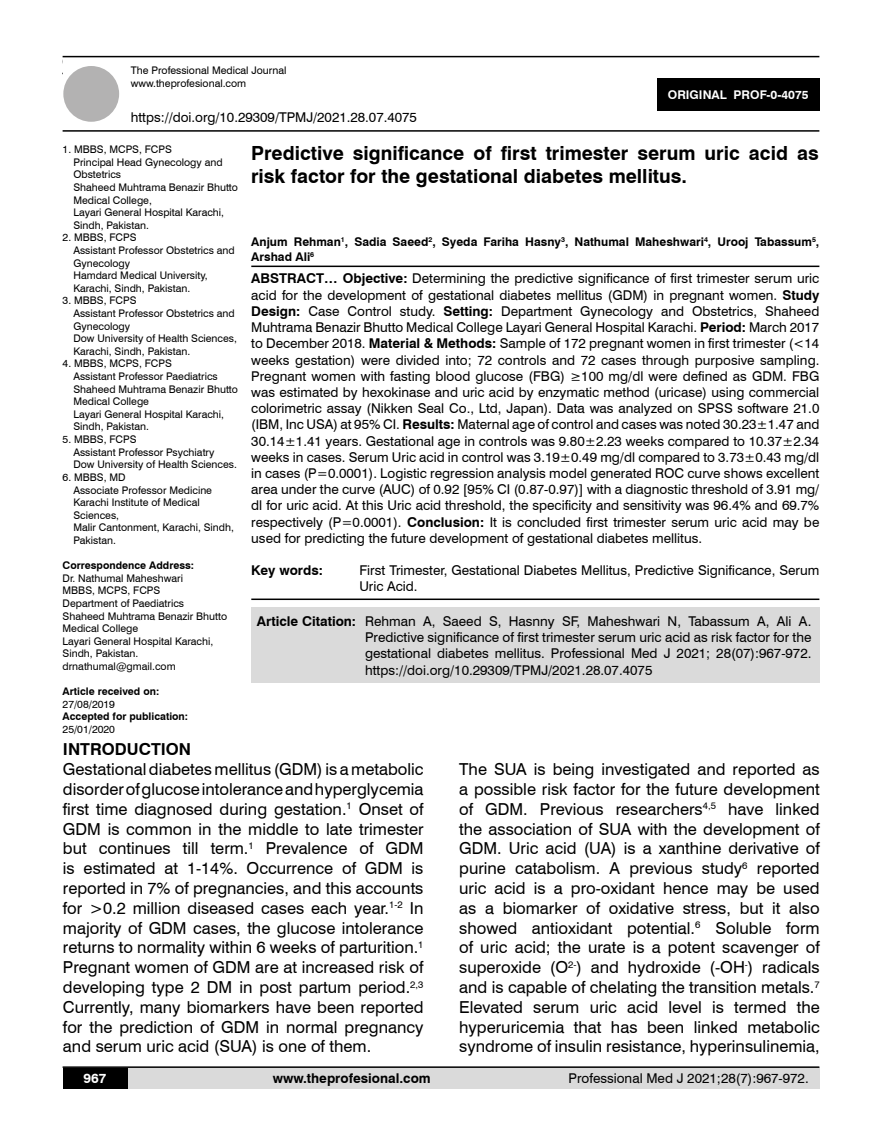
<style>
.page{position:relative;width:882px;height:1145px;background:#fff}
.page>*{position:absolute;margin:0;border:0;box-sizing:border-box;transform-origin:0 0}
.t1{font:700 19.5px/23.4px "Swiss 721 BT";color:#000}
.t2{font:16.5px/19.8px "Swiss 721 BT";color:#000;text-align:justify}
.t3{font:700 16.5px "Swiss 721 BT";color:#000}
.t4{font:13.5px/16.2px "Swiss 721 BT";color:#000;text-align:justify}
.t5{font:700 13.5px "Swiss 721 BT";color:#000}
.t6{font:700 13.5px "Swiss 721 BT";color:#fff}
.t7{font:700 12px/14.4px "Swiss 721 BT";color:#000}
.t8{font:700 12px "Swiss 721 BT";color:#fff}
.t9{font:10.5px/12.6px "Swiss 721 BT";color:#000}
.t10{font:700 10.5px "Swiss 721 BT";color:#000}
.s1{font-weight:700}
</style>
<div class="page">
<div style="left:63px;top:1067px;width:756px;height:21px;background:#dadada"></div>
<hr style="left:63px;top:1066px;width:756px;height:2px;background:#000">
<div style="left:63px;top:1068px;width:64px;height:20px;background:#000"></div>
<hr style="left:62px;top:73px;width:756px;height:1px;background:#000">
<div style="left:63px;top:56px;width:756px;height:75px;background:#fff"></div>
<hr style="left:63px;top:56px;width:756px;height:1px;background:#000">
<hr style="left:63px;top:130px;width:756px;height:2px;background:#000">
<div style="left:63px;top:66px;width:56px;height:56px;background:#b3b2b2;border-radius:50%"></div>
<div style="left:657px;top:78px;width:162px;height:33px;background:#000"></div>
<hr style="left:251px;top:265px;width:568px;height:2px;background:#000">
<hr style="left:251px;top:598px;width:568px;height:2px;background:#000">
<div style="left:251px;top:607px;width:568px;height:75px;background:#dadada"></div>
<p class="t9" style="left:131px;top:64px;width:157px">The Professional Medical Journal www.theprofesional.com</p>
<p class="t4" style="left:131px;top:108px;width:287px">https://doi.org/10.29309/TPMJ/2021.28.07.4075</p>
<p class="t8" style="left:667px;top:87px;width:142px">ORIGINAL PROF-0-4075</p>
<p class="t9" style="left:73px;top:143px;width:166px;text-indent:-11px">1. MBBS, MCPS, FCPS<br>Principal Head Gynecology and<br>Obstetrics<br>Shaheed Muhtrama Benazir Bhutto<br>Medical College,<br>Layari General Hospital Karachi,<br>Sindh, Pakistan.</p>
<p class="t9" style="left:73px;top:231px;width:163px;text-indent:-11px">2. MBBS, FCPS<br>Assistant Professor Obstetrics and<br>Gynecology<br>Hamdard Medical University,<br>Karachi, Sindh, Pakistan.</p>
<p class="t9" style="left:73px;top:294px;width:165px;text-indent:-11px">3. MBBS, FCPS<br>Assistant Professor Obstetrics and<br>Gynecology<br>Dow University of Health Sciences,<br>Karachi, Sindh, Pakistan.</p>
<p class="t9" style="left:73px;top:357px;width:166px;text-indent:-11px">4. MBBS, MCPS, FCPS<br>Assistant Professor Paediatrics<br>Shaheed Muhtrama Benazir Bhutto<br>Medical College<br>Layari General Hospital Karachi,<br>Sindh, Pakistan.</p>
<p class="t9" style="left:73px;top:432px;width:165px;text-indent:-11px">5. MBBS, FCPS<br>Assistant Professor Psychiatry<br>Dow University of Health Sciences.</p>
<p class="t9" style="left:73px;top:470px;width:162px;text-indent:-11px">6. MBBS, MD<br>Associate Professor Medicine<br>Karachi Institute of Medical<br>Sciences,<br>Malir Cantonment, Karachi, Sindh,<br>Pakistan.</p>
<p class="t10" style="left:63px;top:558px;width:133px">Correspondence Address:</p>
<p class="t9" style="left:63px;top:571px;width:166px">Dr. Nathumal Maheshwari<br>MBBS, MCPS, FCPS<br>Department of Paediatrics<br>Shaheed Muhtrama Benazir Bhutto<br>Medical College<br>Layari General Hospital Karachi,<br>Sindh, Pakistan. drnathumal@gmail.com</p>
<p class="t10" style="left:63px;top:684px;width:98px">Article received on:</p>
<p class="t9" style="left:63px;top:697px;width:54px">27/08/2019</p>
<p class="t10" style="left:63px;top:709px;width:127px">Accepted for publication:</p>
<p class="t9" style="left:63px;top:722px;width:54px">25/01/2020</p>
<h1 class="t1" style="left:251px;top:141px;width:569px">Predictive significance of first trimester serum uric acid as risk factor for the gestational diabetes mellitus.</h1>
<p class="t7" style="left:251px;top:234px;width:569px">Anjum Rehman<sup>1</sup>, Sadia Saeed<sup>2</sup>, Syeda Fariha Hasny<sup>3</sup>, Nathumal Maheshwari<sup>4</sup>, Urooj Tabassum<sup>5</sup>,<br>Arshad Ali<sup>6</sup></p>
<p class="t4" style="left:251px;top:270px;width:569px"><span class="s1">ABSTRACT… Objective:</span> Determining the predictive significance of first trimester serum uric acid for the development of gestational diabetes mellitus (GDM) in pregnant women. <span class="s1">Study Design:</span> Case Control study. <span class="s1">Setting:</span> Department Gynecology and Obstetrics, Shaheed Muhtrama Benazir Bhutto Medical College Layari General Hospital Karachi. <span class="s1">Period:</span> March 2017 to December 2018. <span class="s1">Material &amp; Methods:</span> Sample of 172 pregnant women in first trimester (&lt;14 weeks gestation) were divided into; 72 controls and 72 cases through purposive sampling.<br>Pregnant women with fasting blood glucose (FBG) ≥100 mg/dl were defined as GDM. FBG was estimated by hexokinase and uric acid by enzymatic method (uricase) using commercial colorimetric assay (Nikken Seal Co., Ltd, Japan). Data was analyzed on SPSS software 21.0 (IBM, Inc USA) at 95% CI. <span class="s1">Results:</span> Maternal age of control and cases was noted 30.23±1.47 and 30.14±1.41 years. Gestational age in controls was 9.80±2.23 weeks compared to 10.37±2.34 weeks in cases. Serum Uric acid in control was 3.19±0.49 mg/dl compared to 3.73±0.43 mg/dl in cases (P=0.0001). Logistic regression analysis model generated ROC curve shows excellent area under the curve (AUC) of 0.92 [95% CI (0.87-0.97)] with a diagnostic threshold of 3.91 mg/ dl for uric acid. At this Uric acid threshold, the specificity and sensitivity was 96.4% and 69.7% respectively (P=0.0001). <span class="s1">Conclusion:</span> It is concluded first trimester serum uric acid may be used for predicting the future development of gestational diabetes mellitus.</p>
<p class="t5" style="left:251px;top:561px;width:73px">Key words:</p>
<p class="t4" style="left:359px;top:562px;width:461px">First Trimester, Gestational Diabetes Mellitus, Predictive Significance, Serum<br>Uric Acid.</p>
<p class="t4" style="left:365px;top:612px;width:448px;text-indent:-108px"><span class="s1">Article Citation:</span> Rehman A, Saeed S, Hasnny SF, Maheshwari N, Tabassum A, Ali A.<br>Predictive significance of first trimester serum uric acid as risk factor for the gestational diabetes mellitus. Professional Med J 2021; 28(07):967-972. https://doi.org/10.29309/TPMJ/2021.28.07.4075</p>
<p class="t3" style="left:63px;top:738px;width:130px">INTRODUCTION</p>
<p class="t2" style="left:63px;top:758px;width:362px">Gestational diabetes mellitus (GDM) is a metabolic disorder of glucose intolerance and hyperglycemia first time diagnosed during gestation.<sup>1</sup> Onset of GDM is common in the middle to late trimester but continues till term.<sup>1</sup> Prevalence of GDM is estimated at 1-14%. Occurrence of GDM is reported in 7% of pregnancies, and this accounts for &gt;0.2 million diseased cases each year.<sup>1-2</sup> In majority of GDM cases, the glucose intolerance returns to normality within 6 weeks of parturition.<sup>1<br></sup>Pregnant women of GDM are at increased risk of developing type 2 DM in post partum period.<sup>2,3<br></sup>Currently, many biomarkers have been reported for the prediction of GDM in normal pregnancy and serum uric acid (SUA) is one of them.</p>
<p class="t2" style="left:459px;top:758px;width:362px">The SUA is being investigated and reported as a possible risk factor for the future development of GDM. Previous researchers<sup>4,5</sup> have linked the association of SUA with the development of GDM. Uric acid (UA) is a xanthine derivative of purine catabolism. A previous study<sup>6</sup> reported uric acid is a pro-oxidant hence may be used as a biomarker of oxidative stress, but it also showed antioxidant potential.<sup>6</sup> Soluble form of uric acid; the urate is a potent scavenger of superoxide (O<sup>2-</sup>) and hydroxide (-OH<sup>-</sup>) radicals and is capable of chelating the transition metals.<sup>7<br></sup>Elevated serum uric acid level is termed the hyperuricemia that has been linked metabolic syndrome of insulin resistance, hyperinsulinemia,</p>
<p class="t6" style="left:83px;top:1069px;width:24px">967</p>
<p class="t5" style="left:273px;top:1069px;width:159px">www.theprofesional.com</p>
<p class="t4" style="left:568px;top:1069px;width:241px">Professional Med J 2021;28(7):967-972.</p>
</div>
